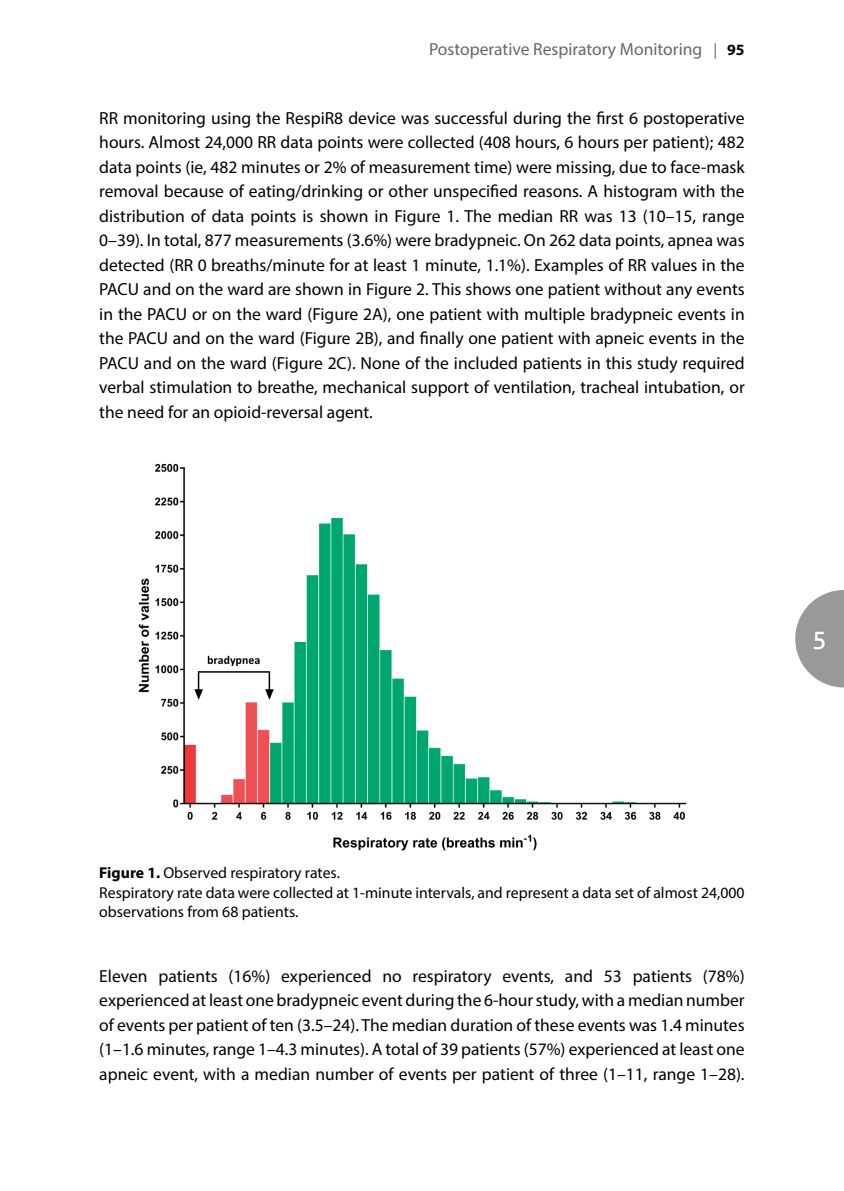
<style>
.page{position:relative;width:844px;height:1191px;background:#fff}
.page>*{position:absolute;margin:0;border:0;box-sizing:border-box;transform-origin:0 0}
.t1{font:24.5px "Aller";color:#fff}
.t2{font:17.5px/24.5px "Myriad Pro";color:#000;text-align:justify}
.t3{font:17.5px "Myriad Pro";color:#666}
.t4{font:15.75px/19.2px "Myriad Pro";color:#000}
.s1{font-size:15.75px}
.s2{font-weight:700;font-size:15.75px;color:#000}
.s3{font-weight:700}
</style>
<div class="page">
<svg style="left:795px;top:590px;width:48px;height:97px"></svg>
<img style="left:138px;top:463px;width:549px;height:388px">
<p class="t3" style="left:429px;top:38px;width:317px">Postoperative Respiratory Monitoring <span class="s1">|</span> <span class="s2">95</span></p>
<p class="t2" style="left:99px;top:105px;width:646px">RR monitoring using the RespiR8 device was successful during the first 6 postoperative hours. Almost 24,000 RR data points were collected (408 hours, 6 hours per patient); 482 data points (ie, 482 minutes or 2% of measurement time) were missing, due to face-mask removal because of eating/drinking or other unspecified reasons. A histogram with the distribution of data points is shown in Figure 1. The median RR was 13 (10–15, range 0–39). In total, 877 measurements (3.6%) were bradypneic. On 262 data points, apnea was detected (RR 0 breaths/minute for at least 1 minute, 1.1%). Examples of RR values in the PACU and on the ward are shown in Figure 2. This shows one patient without any events in the PACU or on the ward (Figure 2A), one patient with multiple bradypneic events in the PACU and on the ward (Figure 2B), and finally one patient with apneic events in the PACU and on the ward (Figure 2C). None of the included patients in this study required verbal stimulation to breathe, mechanical support of ventilation, tracheal intubation, or the need for an opioid-reversal agent.</p>
<h1 class="t1" style="left:812px;top:626px;width:16px">5</h1>
<p class="t4" style="left:99px;top:863px;width:646px"><span class="s3">Figure 1.</span> Observed respiratory rates.<br>Respiratory rate data were collected at 1-minute intervals, and represent a data set of almost 24,000 observations from 68 patients.</p>
<p class="t2" style="left:99px;top:963px;width:646px">Eleven patients (16%) experienced no respiratory events, and 53 patients (78%) experienced at least one bradypneic event during the 6-hour study, with a median number of events per patient of ten (3.5–24). The median duration of these events was 1.4 minutes (1–1.6 minutes, range 1–4.3 minutes). A total of 39 patients (57%) experienced at least one apneic event, with a median number of events per patient of three (1–11, range 1–28).</p>
</div>
